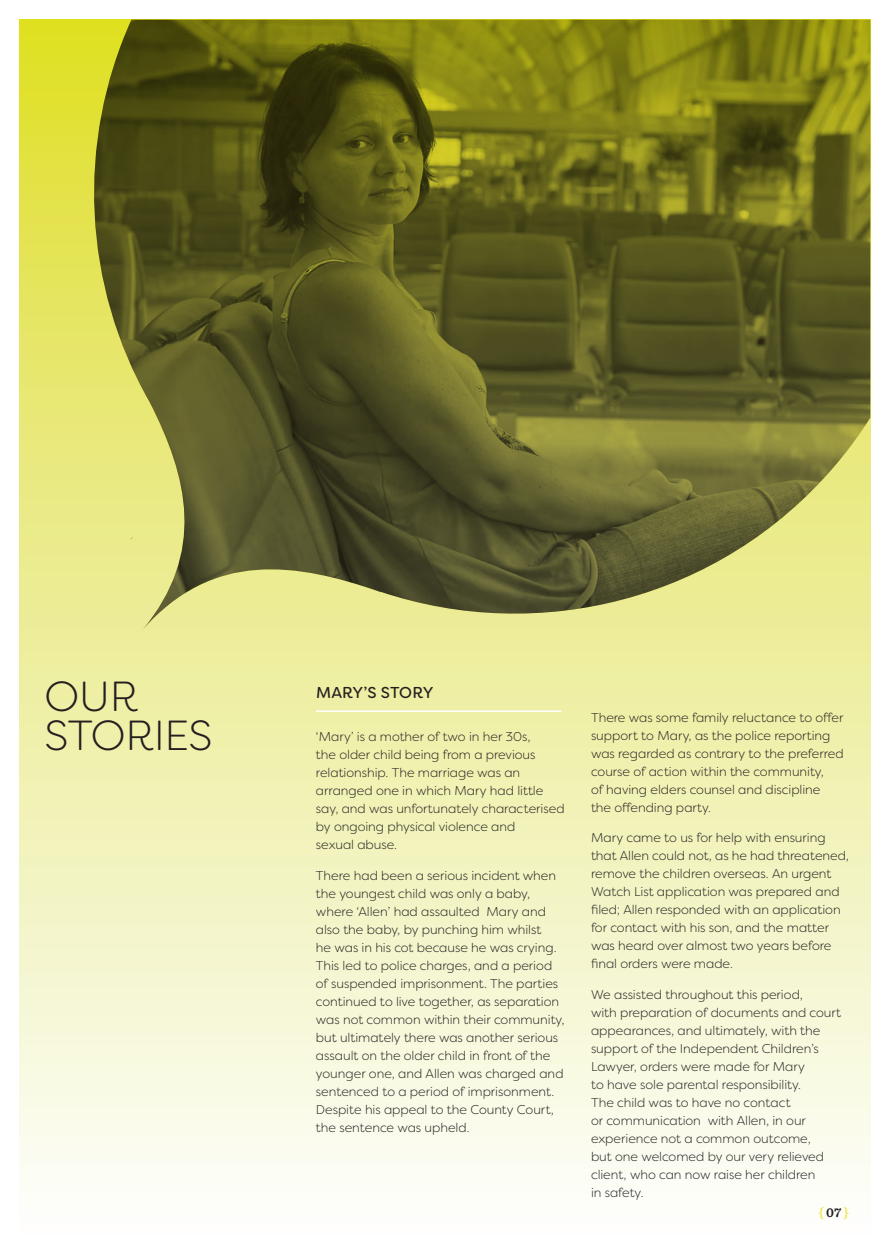
<style>
.page{position:relative;width:894px;height:1260px;background:#fff}
.page>*{position:absolute;margin:0;border:0;box-sizing:border-box;transform-origin:0 0}
.t1{font:300 42px/39px "Filson Soft";letter-spacing:-.005em;color:#231f20}
.t2{font:15.75px "Filson Soft";color:#231f20}
.t3{font:13.5px "Sentinel";color:#eede00}
.t4{font:300 12.75px/18px "Filson Soft";color:#231f20}
.s1{font-weight:600;color:#231f20}
</style>
<div class="page">
<div style="left:20px;top:20px;width:850px;height:1220px;background:linear-gradient(to bottom,#dede2b,#fcfdff)"></div>
<hr style="left:316px;top:710px;width:245px;height:2px;background:#fff">
<img style="left:76px;top:20px;width:794px;height:625px">
<h1 class="t1" style="left:44px;top:676px;width:170px">OUR<br>STORIES</h1>
<p class="t2" style="left:316px;top:682px;width:119px">MARY’S STORY</p>
<p class="t4" style="left:316px;top:727px;width:250px">‘Mary’ is a mother of two in her 30s,<br>the older child being from a previous relationship. The marriage was an arranged one in which Mary had little say, and was unfortunately characterised by ongoing physical violence and<br>sexual abuse.</p>
<p class="t4" style="left:316px;top:866px;width:250px">There had been a serious incident when the youngest child was only a baby, where ‘Allen’ had assaulted Mary and also the baby, by punching him whilst<br>he was in his cot because he was crying.<br>This led to police charges, and a period of suspended imprisonment. The parties continued to live together, as separation was not common within their community, but ultimately there was another serious assault on the older child in front of the younger one, and Allen was charged and sentenced to a period of imprisonment.<br>Despite his appeal to the County Court, the sentence was upheld.</p>
<p class="t4" style="left:591px;top:708px;width:254px">There was some family reluctance to offer support to Mary, as the police reporting was regarded as contrary to the preferred course of action within the community,<br>of having elders counsel and discipline the offending party.</p>
<p class="t4" style="left:591px;top:829px;width:259px">Mary came to us for help with ensuring that Allen could not, as he had threatened, remove the children overseas. An urgent Watch List application was prepared and filed; Allen responded with an application for contact with his son, and the matter was heard over almost two years before final orders were made.</p>
<p class="t4" style="left:591px;top:985px;width:252px">We assisted throughout this period,<br>with preparation of documents and court appearances, and ultimately, with the support of the Independent Children’s Lawyer, orders were made for Mary<br>to have sole parental responsibility.<br>The child was to have no contact<br>or communication with Allen, in our experience not a common outcome,<br>but one welcomed by our very relieved client, who can now raise her children<br>in safety.</p>
<p class="t3" style="left:818px;top:1202px;width:32px">{ <span class="s1">07</span>}</p>
</div>
